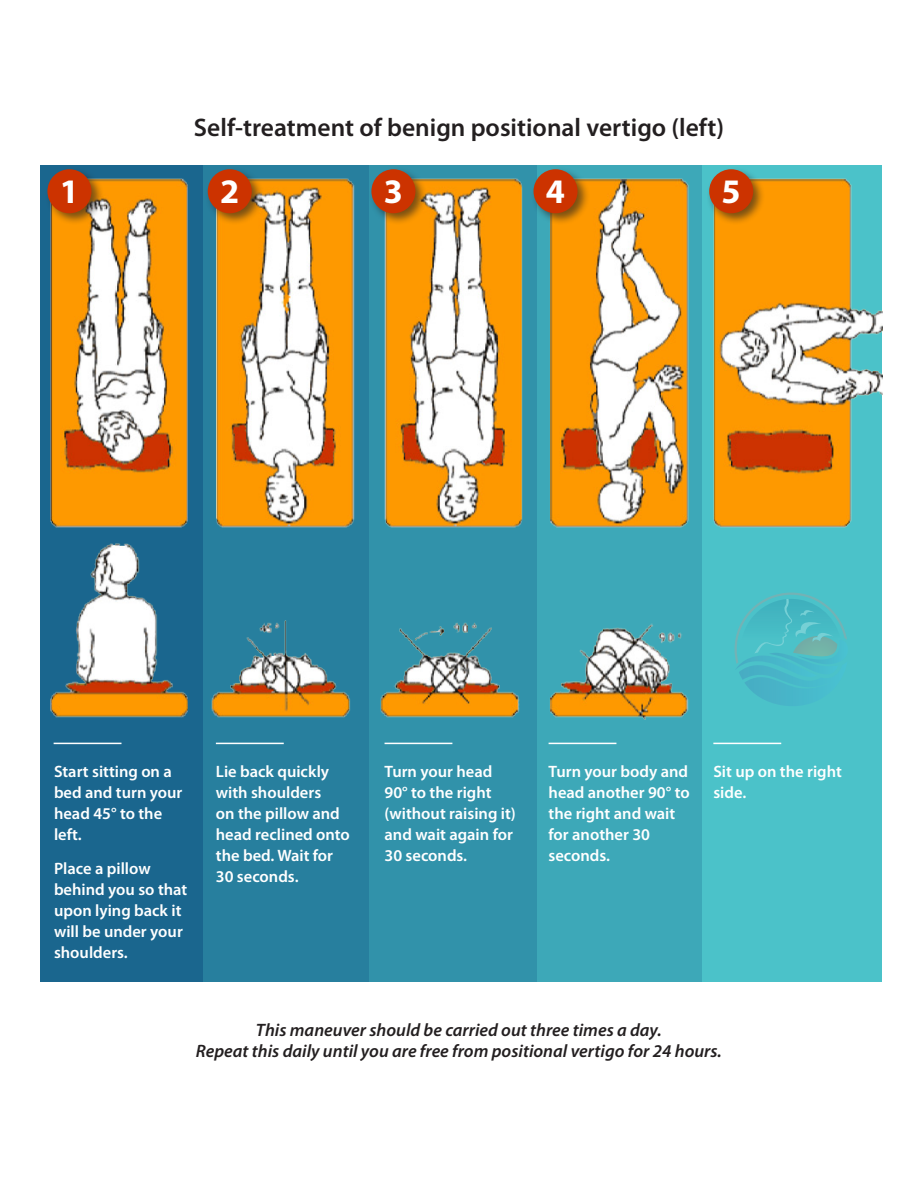
<style>
.page{position:relative;width:918px;height:1188px;background:#fff}
.page>*{position:absolute;margin:0;border:0;box-sizing:border-box;transform-origin:0 0}
.t1{font:700 34.5px "Myriad Pro";color:#fff}
.t2{font:600 25.5px "Myriad Pro";color:#231f20}
.t3{font:italic 600 18px/21px "Myriad Pro";color:#231f20;text-align:center}
.t4{font:600 16.5px/21px "Myriad Pro";color:#fff}
</style>
<div class="page">
<div style="left:701px;top:165px;width:181px;height:817px;background:#4bc2c9"></div>
<div style="left:369px;top:165px;width:168px;height:817px;background:#3192aa"></div>
<div style="left:537px;top:165px;width:164px;height:817px;background:#3da8b8"></div>
<div style="left:202px;top:165px;width:167px;height:817px;background:#277f9e"></div>
<div style="left:40px;top:165px;width:162px;height:817px;background:#1a668e"></div>
<hr style="left:54px;top:743px;width:67px;height:1px;background:#fff">
<hr style="left:216px;top:743px;width:68px;height:1px;background:#fff">
<hr style="left:385px;top:743px;width:67px;height:1px;background:#fff">
<hr style="left:549px;top:743px;width:67px;height:1px;background:#fff">
<hr style="left:713px;top:743px;width:68px;height:1px;background:#fff">
<img style="left:50px;top:173px;width:832px;height:547px">
<div style="left:45px;top:167px;width:59px;height:59px;background:#231f20;opacity:.6"></div>
<div style="left:47px;top:169px;width:44px;height:44px;background:#c30;border-radius:50%"></div>
<div style="left:205px;top:167px;width:59px;height:59px;background:#231f20;opacity:.6"></div>
<div style="left:208px;top:169px;width:44px;height:44px;background:#c30;border-radius:50%"></div>
<div style="left:369px;top:167px;width:59px;height:59px;background:#231f20;opacity:.6"></div>
<div style="left:371px;top:169px;width:44px;height:44px;background:#c30;border-radius:50%"></div>
<div style="left:531px;top:167px;width:59px;height:59px;background:#231f20;opacity:.6"></div>
<div style="left:534px;top:169px;width:44px;height:44px;background:#c30;border-radius:50%"></div>
<div style="left:707px;top:167px;width:59px;height:59px;background:#231f20;opacity:.6"></div>
<div style="left:709px;top:169px;width:44px;height:44px;background:#c30;border-radius:50%"></div>
<p class="t2" style="left:194px;top:113px;width:532px">Self-treatment of benign positional vertigo (left)</p>
<p class="t1" style="left:60px;top:172px;width:21px">1</p>
<p class="t1" style="left:220px;top:172px;width:21px">2</p>
<p class="t1" style="left:384px;top:172px;width:21px">3</p>
<p class="t1" style="left:546px;top:172px;width:21px">4</p>
<p class="t1" style="left:721px;top:172px;width:21px">5</p>
<p class="t4" style="left:54px;top:761px;width:130px">Start sitting on a bed and turn your head 45° to the left.</p>
<p class="t4" style="left:54px;top:859px;width:135px">Place a pillow behind you so that upon lying back it will be under your shoulders.</p>
<p class="t4" style="left:216px;top:761px;width:136px">Lie back quickly with shoulders<br>on the pillow and head reclined onto the bed. Wait for<br>30 seconds.</p>
<p class="t4" style="left:385px;top:761px;width:133px">Turn your head<br>90° to the right (without raising it) and wait again for<br>30 seconds.</p>
<p class="t4" style="left:549px;top:761px;width:143px;text-align:justify">Turn your body and head another 90° to the right and wait</p>
<p class="t4" style="left:549px;top:824px;width:103px">for another 30 seconds.</p>
<p class="t4" style="left:713px;top:761px;width:130px">Sit up on the right side.</p>
<p class="t3" style="left:196px;top:1020px;width:527px">This maneuver should be carried out three times a day.<br>Repeat this daily until you are free from positional vertigo for 24 hours.</p>
</div>
